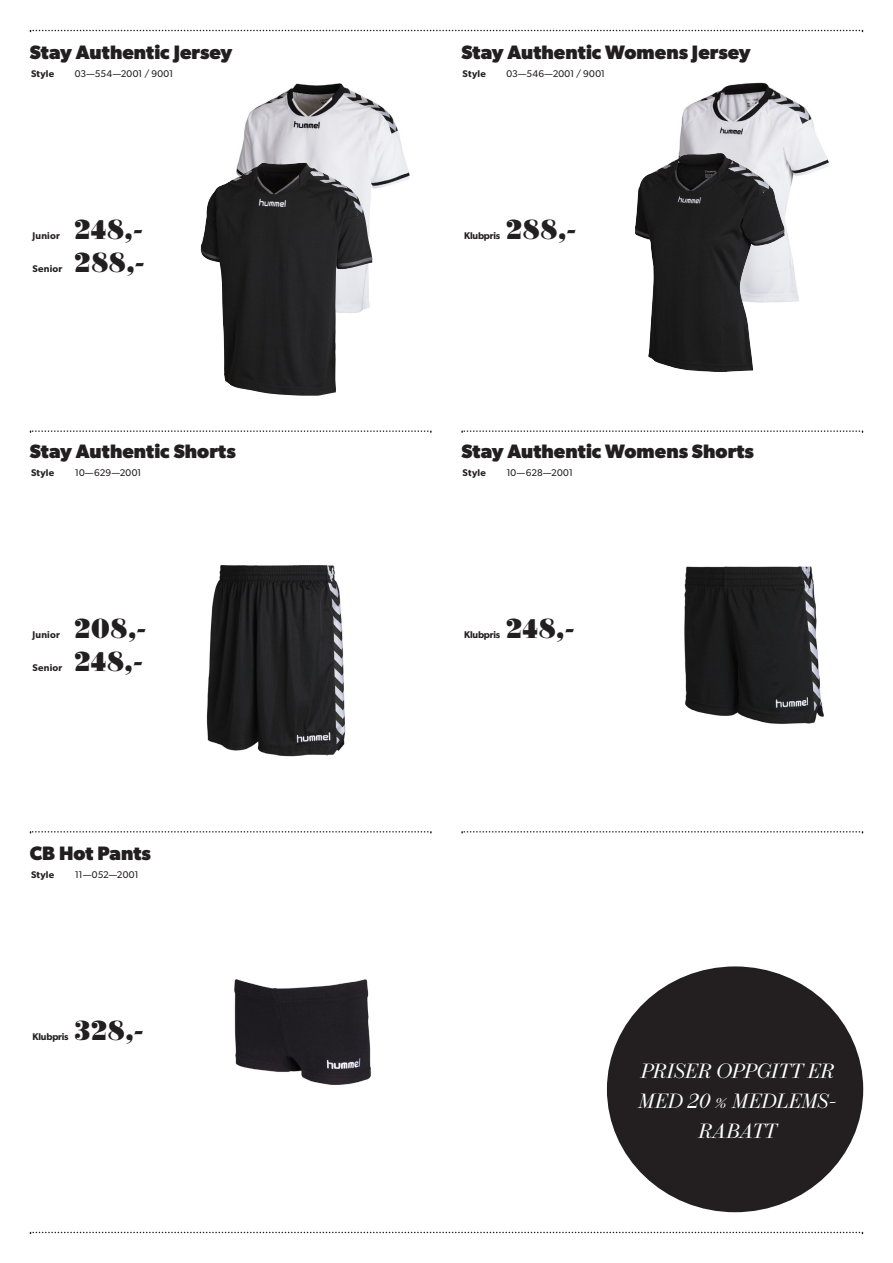
<style>
.page{position:relative;width:893px;height:1263px;background:#fff}
.page>*{position:absolute;margin:0;border:0;box-sizing:border-box;transform-origin:0 0}
.KLUBPRIS{font:800 27px "Ratio Modern";letter-spacing:-.005em;color:#231f20}
.t1{font:italic 20.1px/30px "Ratio Modern";letter-spacing:-.03em;color:#fff;text-align:center}
.STYLENAVN{font:700 19.5px "Gibson";letter-spacing:.005em;color:#231f20}
.størrelse{font:9.75px "Gibson";letter-spacing:.01em;color:#231f20}
.størrelse-2{font:600 9.75px "Gibson";letter-spacing:.02em;color:#231f20}
.størrelse-3{font:600 9.75px "Gibson";letter-spacing:-.02em;color:#231f20}
</style>
<div class="page">
<svg style="left:31px;top:1232px;width:832px;height:1px"></svg>
<svg style="left:462px;top:831px;width:401px;height:1px"></svg>
<svg style="left:31px;top:831px;width:401px;height:1px"></svg>
<svg style="left:462px;top:430px;width:401px;height:2px"></svg>
<svg style="left:31px;top:430px;width:401px;height:2px"></svg>
<img style="left:238px;top:83px;width:172px;height:180px">
<img style="left:206px;top:565px;width:140px;height:192px">
<img style="left:234px;top:979px;width:137px;height:106px">
<img style="left:678px;top:82px;width:151px;height:220px">
<img style="left:684px;top:566px;width:140px;height:158px">
<svg style="left:31px;top:30px;width:832px;height:1px"></svg>
<div style="left:607px;top:966px;width:256px;height:246px;background:#231f20;border-radius:50%"></div>
<img style="left:200px;top:163px;width:172px;height:233px">
<img style="left:635px;top:153px;width:150px;height:219px">
<p class="STYLENAVN" style="left:30px;top:41px;width:204px">Stay Authentic Jersey</p>
<p class="størrelse-2" style="left:31px;top:68px;width:25px">Style</p>
<p class="størrelse" style="left:75px;top:68px;width:100px">03—554—2001 / 9001</p>
<p class="størrelse-2" style="left:33px;top:229px;width:29px">Junior</p>
<p class="størrelse-2" style="left:33px;top:263px;width:31px">Senior</p>
<p class="KLUBPRIS" style="left:74px;top:211px;width:71px">248,-</p>
<p class="KLUBPRIS" style="left:74px;top:245px;width:73px">288,-</p>
<p class="STYLENAVN" style="left:30px;top:440px;width:208px">Stay Authentic Shorts</p>
<p class="størrelse-2" style="left:31px;top:467px;width:25px">Style</p>
<p class="størrelse" style="left:75px;top:467px;width:68px">10—629—2001</p>
<p class="størrelse-2" style="left:33px;top:629px;width:29px">Junior</p>
<p class="størrelse-2" style="left:33px;top:662px;width:31px">Senior</p>
<p class="KLUBPRIS" style="left:74px;top:610px;width:74px">208,-</p>
<p class="KLUBPRIS" style="left:74px;top:644px;width:71px">248,-</p>
<p class="STYLENAVN" style="left:30px;top:842px;width:123px">CB Hot Pants</p>
<p class="størrelse-2" style="left:31px;top:869px;width:25px">Style</p>
<p class="størrelse" style="left:75px;top:869px;width:65px">11—052—2001</p>
<p class="KLUBPRIS" style="left:74px;top:1012px;width:72px">328,-</p>
<p class="størrelse-3" style="left:33px;top:1030px;width:38px">Klubpris</p>
<p class="STYLENAVN" style="left:461px;top:41px;width:291px">Stay Authentic Womens Jersey</p>
<p class="størrelse-2" style="left:463px;top:68px;width:25px">Style</p>
<p class="størrelse" style="left:506px;top:68px;width:100px">03—546—2001 / 9001</p>
<p class="KLUBPRIS" style="left:506px;top:211px;width:73px">288,-</p>
<p class="størrelse-3" style="left:464px;top:229px;width:38px">Klubpris</p>
<p class="STYLENAVN" style="left:461px;top:440px;width:294px">Stay Authentic Womens Shorts</p>
<p class="størrelse-2" style="left:463px;top:467px;width:25px">Style</p>
<p class="størrelse" style="left:506px;top:467px;width:68px">10—628—2001</p>
<p class="KLUBPRIS" style="left:506px;top:610px;width:71px">248,-</p>
<p class="størrelse-3" style="left:464px;top:629px;width:38px">Klubpris</p>
<p class="t1" style="left:638px;top:1055px;width:200px">PRISER OPPGITT ER<br>MED 20 % MEDLEMS-<br>RABATT</p>
</div>
